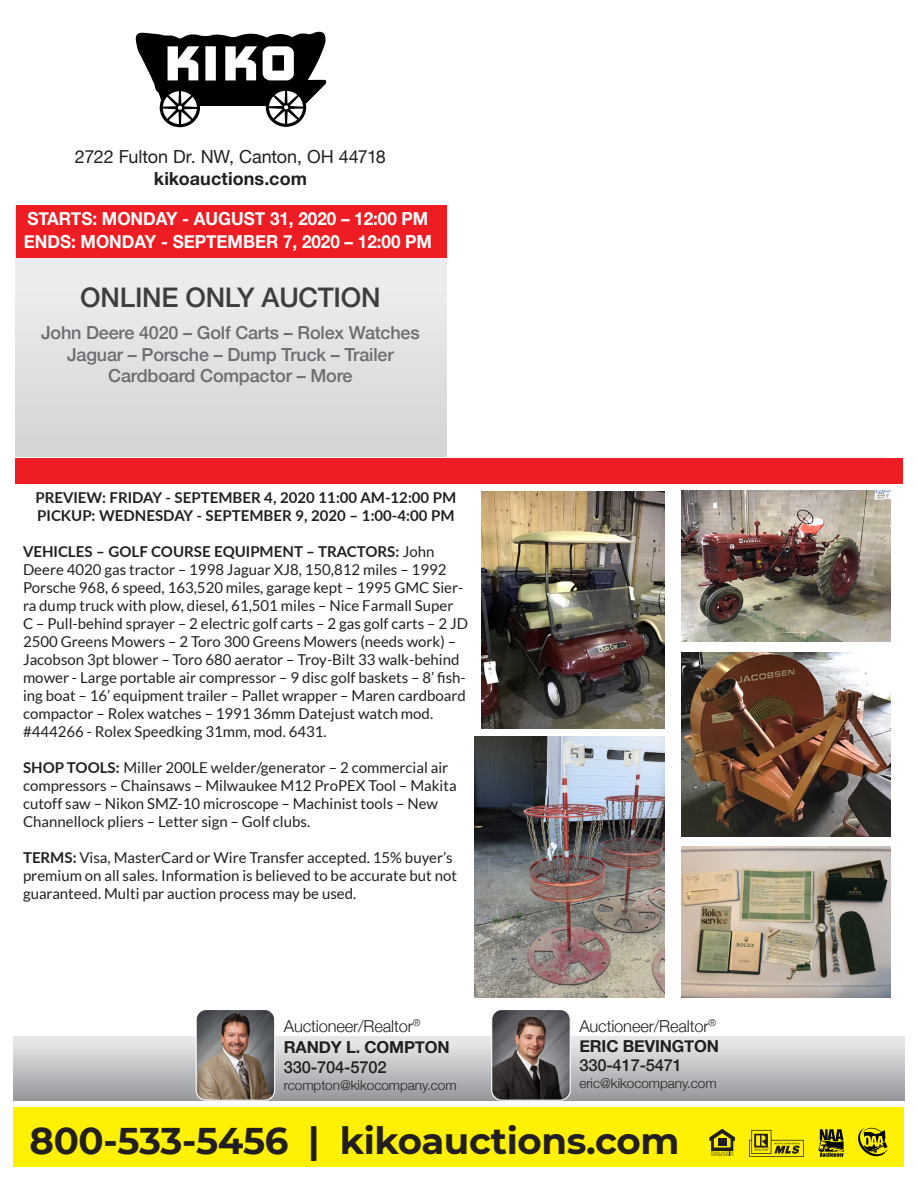
<style>
.page{position:relative;width:918px;height:1188px;background:#fff}
.page>*{position:absolute;margin:0;border:0;box-sizing:border-box;transform-origin:0 0}
.t1{font:700 37.2px "Montserrat";letter-spacing:-.01em;color:#231f20}
.t2{font:500 27px "Helvetica Neue";letter-spacing:-.01em;color:#3e3e3f}
.t3{font:500 18px/21.6px "Helvetica Neue";letter-spacing:-.01em;color:#6c6d70;text-align:center}
.t4{font:700 18px "Helvetica Neue";color:#fff;scale:.95 1}
.t5{font:18px "Helvetica Neue";letter-spacing:-.01em;color:#231f20}
.t6{font:700 18px "Helvetica Neue";letter-spacing:.005em;color:#231f20}
.t7{font:300 16.5px "Helvetica Neue";letter-spacing:-.01em;color:#231f20}
.t8{font:700 16.5px "Helvetica Neue";letter-spacing:-.01em;color:#231f20}
.t9{font:500 16.5px "Helvetica Neue";letter-spacing:-.01em;color:#231f20}
.t10{font:15px/18px "Lato";color:#231f20}
.t11{font:700 15px "Lato";color:#231f20}
.t12{font:300 13.5px "Helvetica Neue";color:#231f20}
.s1{font-weight:700}
</style>
<div class="page">
<div style="left:13px;top:1108px;width:891px;height:59px;background:#fff101"></div>
<svg style="left:709px;top:1129px;width:26px;height:27px"></svg>
<svg style="left:749px;top:1130px;width:55px;height:27px"></svg>
<svg style="left:818px;top:1129px;width:26px;height:28px"></svg>
<svg style="left:858px;top:1128px;width:30px;height:29px"></svg>
<div style="left:14px;top:1036px;width:890px;height:65px;background:linear-gradient(to bottom,#eeeff0,#95979a)"></div>
<img style="left:196px;top:1011px;width:79px;height:89px">
<div style="left:196px;top:1009px;width:79px;height:92px;border:1px solid #fff;border-radius:10px"></div>
<img style="left:492px;top:1011px;width:78px;height:89px">
<div style="left:491px;top:1009px;width:80px;height:92px;border:1px solid #fff;border-radius:10px"></div>
<div style="left:15px;top:458px;width:887px;height:26px;background:#ee1d23"></div>
<div style="left:15px;top:207px;width:432px;height:250px;background:linear-gradient(to right,#e1e0e2,#e1e0e2)"></div>
<div style="left:16px;top:205px;width:431px;height:52px;background:#ee1d23"></div>
<svg style="left:135px;top:31px;width:192px;height:96px"></svg>
<img style="left:482px;top:491px;width:183px;height:238px">
<img style="left:682px;top:491px;width:209px;height:151px">
<img style="left:682px;top:846px;width:209px;height:151px">
<img style="left:682px;top:653px;width:209px;height:184px">
<img style="left:474px;top:736px;width:191px;height:261px">
<p class="t5" style="left:75px;top:144px;width:313px">2722 Fulton Dr. NW, Canton, OH 44718</p>
<p class="t6" style="left:154px;top:164px;width:155px">kikoauctions.com</p>
<p class="t4" style="left:27px;top:204px;width:424px">STARTS: MONDAY - AUGUST 31, 2020 – 12:00 PM</p>
<p class="t4" style="left:24px;top:227px;width:431px">ENDS: MONDAY - SEPTEMBER 7, 2020 – 12:00 PM</p>
<p class="t2" style="left:80px;top:276px;width:302px">ONLINE ONLY AUCTION</p>
<p class="t3" style="left:41px;top:320px;width:380px">John Deere 4020 – Golf Carts – Rolex Watches</p>
<p class="t3" style="left:67px;top:342px;width:328px">Jaguar – Porsche – Dump Truck – Trailer<br>Cardboard Compactor – More</p>
<p class="t11" style="left:36px;top:487px;width:422px">PREVIEW: FRIDAY - SEPTEMBER 4, 2020 11:00 AM-12:00 PM</p>
<p class="t11" style="left:37px;top:505px;width:419px">PICKUP: WEDNESDAY - SEPTEMBER 9, 2020 – 1:00-4:00 PM</p>
<p class="t10" style="left:23px;top:543px;width:447px"><span class="s1">VEHICLES – GOLF COURSE EQUIPMENT – TRACTORS:</span> John Deere 4020 gas tractor – 1998 Jaguar XJ8, 150,812 miles – 1992<br>Porsche 968, 6 speed, 163,520 miles, garage kept – 1995 GMC Sier&shy;ra dump truck with plow, diesel, 61,501 miles – Nice Farmall Super<br>C – Pull-behind sprayer – 2 electric golf carts – 2 gas golf carts – 2 JD 2500 Greens Mowers – 2 Toro 300 Greens Mowers (needs work) – Jacobson 3pt blower – Toro 680 aerator – Troy-Bilt 33 walk-behind mower - Large portable air compressor – 9 disc golf baskets – 8’ fish&shy;ing boat – 16’ equipment trailer – Pallet wrapper – Maren cardboard compactor – Rolex watches – 1991 36mm Datejust watch mod. #444266 - Rolex Speedking 31mm, mod. 6431.</p>
<p class="t10" style="left:23px;top:759px;width:435px"><span class="s1">SHOP TOOLS:</span> Miller 200LE welder/generator – 2 commercial air compressors – Chainsaws – Milwaukee M12 ProPEX Tool – Makita cutoff saw – Nikon SMZ-10 microscope – Machinist tools – New Channellock pliers – Letter sign – Golf clubs.</p>
<p class="t10" style="left:23px;top:849px;width:435px"><span class="s1">TERMS:</span> Visa, MasterCard or Wire Transfer accepted. 15% buyer’s premium on all sales. Information is believed to be accurate but not guaranteed. Multi par auction process may be used.</p>
<p class="t7" style="left:284px;top:1013px;width:138px">Auctioneer/Realtor<sup>®</sup></p>
<p class="t8" style="left:284px;top:1035px;width:167px">RANDY L. COMPTON</p>
<p class="t9" style="left:284px;top:1054px;width:104px">330-704-5702</p>
<p class="t12" style="left:284px;top:1074px;width:174px">rcompton@kikocompany.com</p>
<p class="t7" style="left:579px;top:1013px;width:138px">Auctioneer/Realtor<sup>®</sup></p>
<p class="t8" style="left:579px;top:1033px;width:141px">ERIC BEVINGTON</p>
<p class="t9" style="left:579px;top:1052px;width:104px">330-417-5471</p>
<p class="t12" style="left:579px;top:1073px;width:139px">eric@kikocompany.com</p>
<p class="t1" style="left:30px;top:1114px;width:651px">800-533-5456 | kikoauctions.com</p>
</div>
